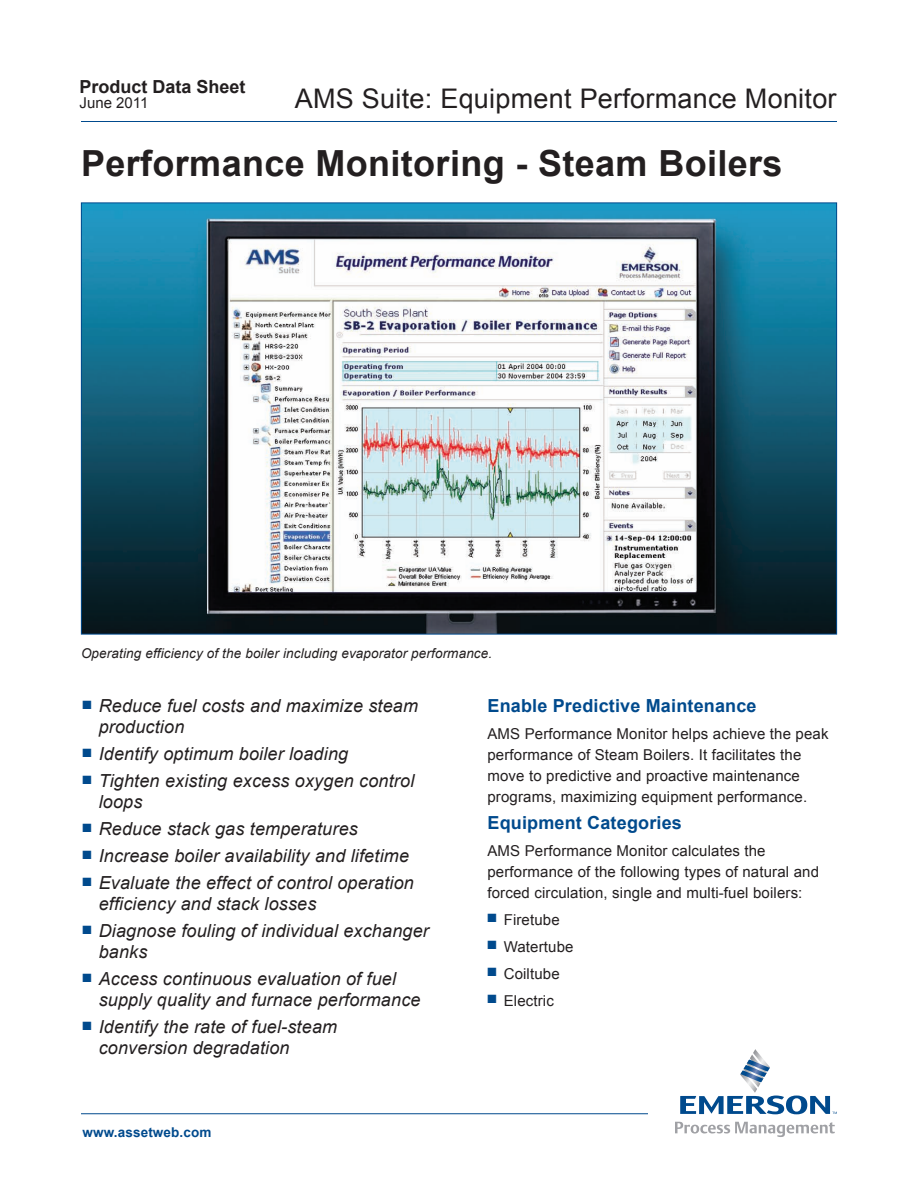
<style>
.page{position:relative;width:918px;height:1188px;background:#fff}
.page>*{position:absolute;margin:0;border:0;box-sizing:border-box;transform-origin:0 0}
.t1{font:700 36px "Arial";letter-spacing:.01em;color:#231f20}
.t2{font:27px "Arial";letter-spacing:.01em;color:#231f20}
.t3{font:italic 18px/21px "Arial";letter-spacing:.01em;color:#231f20}
.t4{font:700 18px "Arial";letter-spacing:.01em;color:#004a8d}
.t5{font:700 18px "Arial";color:#231f20}
.t6{font:15px/21px "Arial";letter-spacing:.01em;color:#231f20}
.t7{font:italic 13.5px "Arial";letter-spacing:.01em;color:#231f20}
.t8{font:700 13.5px "Arial";letter-spacing:.01em;color:#004a8d}
</style>
<div class="page">
<svg style="left:680px;top:1049px;width:157px;height:65px"></svg>
<svg style="left:675px;top:1122px;width:160px;height:15px"></svg>
<hr style="left:81px;top:121px;width:756px;height:1px;background:#004a8d">
<hr style="left:81px;top:1113px;width:567px;height:1px;background:#004a8d">
<img style="left:83px;top:204px;width:752px;height:428px">
<p class="t5" style="left:80px;top:76px;width:168px">Product Data Sheet</p>
<p class="t6" style="left:80px;top:92px;width:70px">June 2011</p>
<h2 class="t2" style="left:295px;top:83px;width:543px">AMS Suite: Equipment Performance Monitor</h2>
<h1 class="t1" style="left:81px;top:143px;width:703px">Performance Monitoring - Steam Boilers</h1>
<p class="t7" style="left:81px;top:646px;width:413px">Operating efficiency of the boiler including evaporator performance.</p>
<p class="t3" style="left:99px;top:695px;width:321px;text-indent:-16px"><sup>■</sup> Reduce fuel costs and maximize steam production</p>
<p class="t3" style="left:82px;top:743px;width:267px"><sup>■</sup> Identify optimum boiler loading</p>
<p class="t3" style="left:99px;top:770px;width:317px;text-indent:-16px"><sup>■</sup> Tighten existing excess oxygen control loops</p>
<p class="t3" style="left:82px;top:819px;width:277px"><sup>■</sup> Reduce stack gas temperatures</p>
<p class="t3" style="left:82px;top:846px;width:328px"><sup>■</sup> Increase boiler availability and lifetime</p>
<p class="t3" style="left:99px;top:873px;width:317px;text-indent:-16px"><sup>■</sup> Evaluate the effect of control operation efficiency and stack losses</p>
<p class="t3" style="left:99px;top:921px;width:332px;text-indent:-16px"><sup>■</sup> Diagnose fouling of individual exchanger banks</p>
<p class="t3" style="left:99px;top:969px;width:323px;text-indent:-16px"><sup>■</sup> Access continuous evaluation of fuel supply quality and furnace performance</p>
<p class="t3" style="left:99px;top:1017px;width:240px;text-indent:-16px"><sup>■</sup> Identify the rate of fuel-steam conversion degradation</p>
<p class="t8" style="left:82px;top:1125px;width:131px">www.assetweb.com</p>
<p class="t4" style="left:487px;top:696px;width:271px">Enable Predictive Maintenance</p>
<p class="t6" style="left:487px;top:723px;width:343px">AMS Performance Monitor helps achieve the peak performance of Steam Boilers. It facilitates the move to predictive and proactive maintenance programs, maximizing equipment performance.</p>
<p class="t4" style="left:488px;top:813px;width:196px">Equipment Categories</p>
<p class="t6" style="left:488px;top:840px;width:333px">AMS Performance Monitor calculates the performance of the following types of natural and forced circulation, single and multi-fuel boilers:</p>
<p class="t6" style="left:488px;top:909px;width:74px"><sup>■</sup> Firetube</p>
<p class="t6" style="left:488px;top:936px;width:88px"><sup>■</sup> Watertube</p>
<p class="t6" style="left:488px;top:963px;width:74px"><sup>■</sup> Coiltube</p>
<p class="t6" style="left:488px;top:991px;width:68px"><sup>■</sup> Electric</p>
</div>
